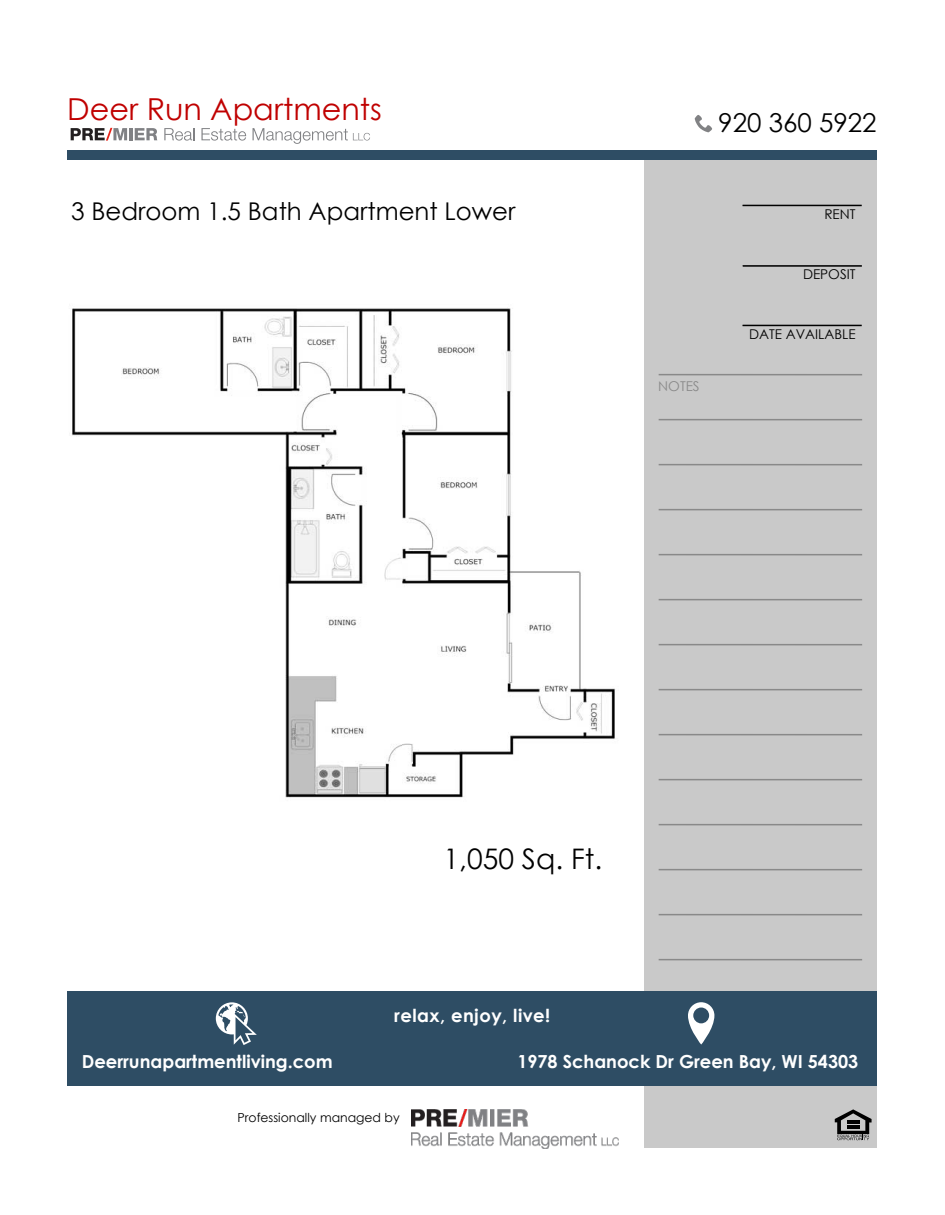
<style>
.page{position:relative;width:945px;height:1215px;background:#fff}
.page>*{position:absolute;margin:0;border:0;box-sizing:border-box;transform-origin:0 0}
.t1{font:30.3px "Century Gothic";color:#c00000}
.t2{font:28.35px "Century Gothic";color:#000}
.t3{font:25.95px "Century Gothic";color:#000}
.t4{font:24.45px "Century Gothic";color:#000}
.t5{font:700 18px "Century Gothic";color:#fff}
.t6{font:700 18px "Century Gothic";letter-spacing:.025em;color:#fff}
.t7{font:13.5px "Century Gothic";color:#000}
.t8{font:13.5px "Century Gothic";color:#898989}
.t9{font:12.45px "Century Gothic";color:#000}
</style>
<div class="page">
<div style="left:644px;top:157px;width:233px;height:990px;background:#c9c9c9"></div>
<div style="left:67px;top:991px;width:810px;height:95px;background:#2e4d64"></div>
<img style="left:411px;top:1109px;width:207px;height:39px">
<svg style="left:216px;top:1002px;width:41px;height:43px"></svg>
<svg style="left:688px;top:1002px;width:26px;height:43px"></svg>
<svg style="left:835px;top:1109px;width:37px;height:31px"></svg>
<hr style="left:659px;top:374px;width:203px;height:1px;background:#898989">
<hr style="left:659px;top:419px;width:203px;height:1px;background:#898989">
<hr style="left:659px;top:464px;width:203px;height:1px;background:#898989">
<hr style="left:659px;top:509px;width:203px;height:1px;background:#898989">
<hr style="left:659px;top:554px;width:203px;height:1px;background:#898989">
<hr style="left:659px;top:599px;width:203px;height:1px;background:#898989">
<hr style="left:659px;top:644px;width:203px;height:1px;background:#898989">
<hr style="left:659px;top:689px;width:203px;height:1px;background:#898989">
<hr style="left:659px;top:734px;width:203px;height:1px;background:#898989">
<hr style="left:659px;top:779px;width:203px;height:1px;background:#898989">
<hr style="left:659px;top:824px;width:203px;height:1px;background:#898989">
<hr style="left:659px;top:869px;width:203px;height:1px;background:#898989">
<hr style="left:659px;top:914px;width:203px;height:1px;background:#898989">
<hr style="left:659px;top:959px;width:203px;height:1px;background:#898989">
<hr style="left:743px;top:325px;width:119px;height:1px;background:#000">
<hr style="left:743px;top:265px;width:119px;height:2px;background:#000">
<hr style="left:743px;top:205px;width:119px;height:1px;background:#000">
<div style="left:67px;top:150px;width:810px;height:10px;background:#2e4d64"></div>
<svg style="left:695px;top:115px;width:17px;height:17px"></svg>
<img style="left:72px;top:308px;width:544px;height:490px">
<svg style="left:71px;top:128px;width:56px;height:13px"></svg>
<hr style="left:129px;top:128px;width:4px;height:12px;background:#808184">
<svg style="left:135px;top:128px;width:22px;height:12px"></svg>
<svg style="left:164px;top:128px;width:30px;height:13px"></svg>
<svg style="left:201px;top:128px;width:45px;height:13px"></svg>
<svg style="left:253px;top:128px;width:117px;height:16px"></svg>
<h1 class="t1" style="left:67px;top:88px;width:316px">Deer Run Apartments</h1>
<h3 class="t4" style="left:71px;top:194px;width:446px">3 Bedroom 1.5 Bath Apartment Lower</h3>
<h3 class="t3" style="left:718px;top:105px;width:160px">920 360 5922</h3>
<p class="t8" style="left:658px;top:377px;width:43px">NOTES</p>
<p class="t7" style="left:824px;top:205px;width:33px">RENT</p>
<p class="t7" style="left:803px;top:265px;width:54px">DEPOSIT</p>
<p class="t7" style="left:749px;top:325px;width:108px">DATE AVAILABLE</p>
<h2 class="t2" style="left:444px;top:839px;width:160px">1,050 Sq. Ft.</h2>
<p class="t6" style="left:394px;top:1002px;width:158px">relax, enjoy, live!</p>
<p class="t5" style="left:82px;top:1048px;width:252px">Deerrunapartmentliving.com</p>
<p class="t5" style="left:517px;top:1048px;width:342px">1978 Schanock Dr Green Bay, WI 54303</p>
<p class="t9" style="left:237px;top:1109px;width:164px">Professionally managed by</p>
</div>
